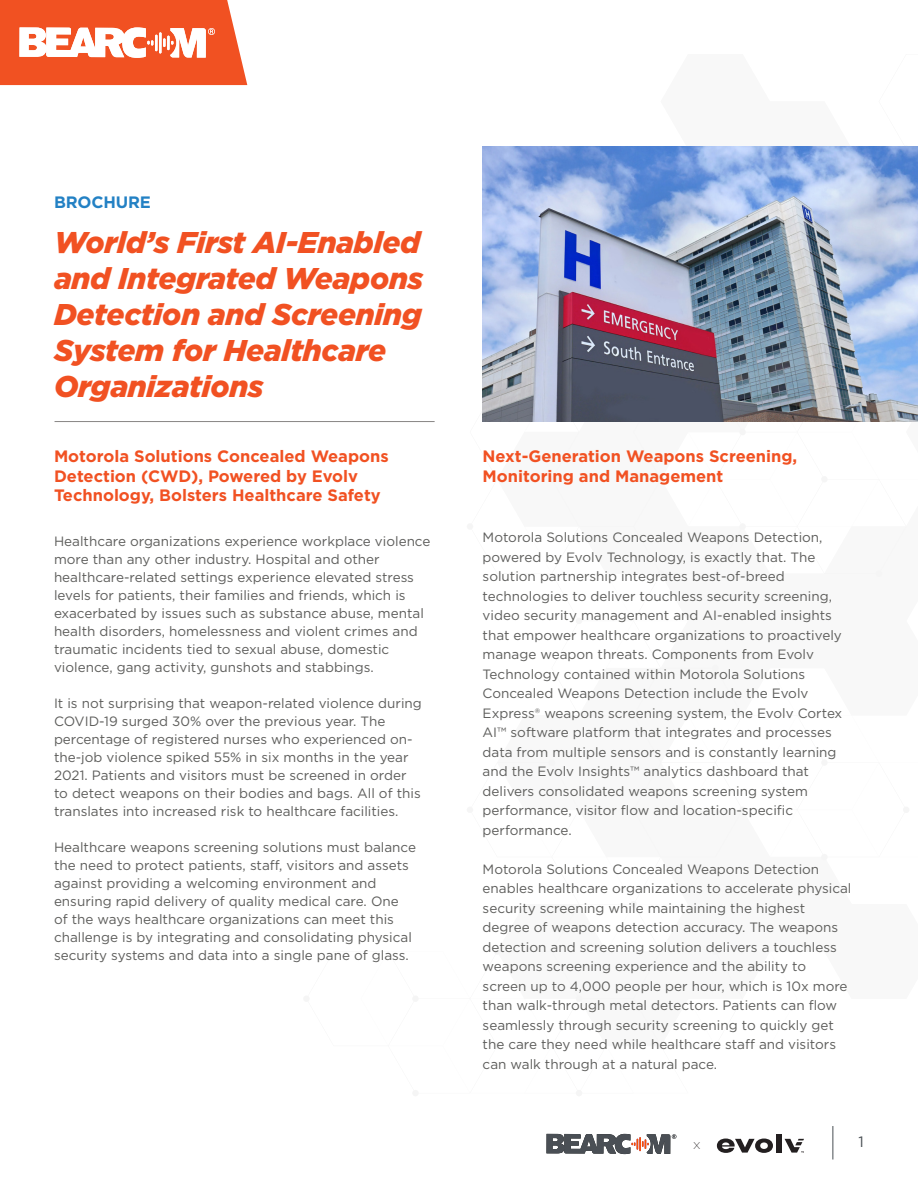
<style>
.page{position:relative;width:918px;height:1188px;background:#fff}
.page>*{position:absolute;margin:0;border:0;box-sizing:border-box;transform-origin:0 0}
.Document_Title{font:italic 900 30px/36px "Gotham";letter-spacing:-.01em;color:#f15122}
.H3___Section_Subhead{font:700 16.5px/19.8px "Gotham";color:#f15122}
.Document_Subtitle{font:700 16.5px "Gotham";letter-spacing:-.01em;color:#2381c4}
.Footer_-_Page_Number{font:15px "Gotham";color:#494f54}
.t1{font:200 13.65px "Gotham";color:#231f20}
.Body{font:13.5px/19.5px "Gotham";color:#5d5d5b}
</style>
<div class="page">
<hr style="left:55px;top:421px;width:380px;height:1px;background:#888685">
<img style="left:483px;top:146px;width:435px;height:275px">
<hr style="left:832px;top:1126px;width:1px;height:34px;background:#494f54">
<div style="left:777px;top:1134px;width:5px;height:19px;background:#231f20"></div>
<svg style="left:717px;top:1139px;width:56px;height:14px"></svg>
<svg style="left:785px;top:1139px;width:19px;height:14px"></svg>
<svg style="left:546px;top:1134px;width:130px;height:20px"></svg>
<svg style="left:0;top:0;width:247px;height:85px"></svg>
<hr style="left:167px;top:36px;width:3px;height:14px;background:#fff">
<hr style="left:155px;top:35px;width:3px;height:16px;background:#fff">
<p class="Document_Subtitle" style="left:54px;top:191px;width:98px">BROCHURE</p>
<p class="Document_Title" style="left:54px;top:224px;width:371px">World’s First AI-Enabled and Integrated Weapons<br>Detection and Screening<br>System for Healthcare<br>Organizations</p>
<p class="H3___Section_Subhead" style="left:54px;top:446px;width:336px">Motorola Solutions Concealed Weapons<br>Detection (CWD), Powered by Evolv<br>Technology, Bolsters Healthcare Safety</p>
<p class="Body" style="left:54px;top:532px;width:378px;line-height:18px">Healthcare organizations experience workplace violence more than any other industry. Hospital and other healthcare-related settings experience elevated stress levels for patients, their families and friends, which is exacerbated by issues such as substance abuse, mental health disorders, homelessness and violent crimes and traumatic incidents tied to sexual abuse, domestic violence, gang activity, gunshots and stabbings.</p>
<p class="Body" style="left:54px;top:694px;width:369px;line-height:18px">It is not surprising that weapon-related violence during COVID-19 surged 30% over the previous year. The percentage of registered nurses who experienced on&shy;the-job violence spiked 55% in six months in the year 2021. Patients and visitors must be screened in order to detect weapons on their bodies and bags. All of this translates into increased risk to healthcare facilities.</p>
<p class="Body" style="left:54px;top:838px;width:364px;line-height:18px">Healthcare weapons screening solutions must balance the need to protect patients, staff, visitors and assets against providing a welcoming environment and ensuring rapid delivery of quality medical care. One<br>of the ways healthcare organizations can meet this challenge is by integrating and consolidating physical security systems and data into a single pane of glass.</p>
<p class="H3___Section_Subhead" style="left:483px;top:446px;width:316px">Next-Generation Weapons Screening,<br>Monitoring and Management</p>
<p class="Body" style="left:483px;top:527px;width:361px">Motorola Solutions Concealed Weapons Detection, powered by Evolv Technology, is exactly that. The solution partnership integrates best-of-breed technologies to deliver touchless security screening, video security management and AI-enabled insights that empower healthcare organizations to proactively manage weapon threats. Components from Evolv Technology contained within Motorola Solutions Concealed Weapons Detection include the Evolv Express® weapons screening system, the Evolv Cortex AI™ software platform that integrates and processes data from multiple sensors and is constantly learning and the Evolv Insights™ analytics dashboard that delivers consolidated weapons screening system performance, visitor flow and location-specific performance.</p>
<p class="Body" style="left:483px;top:859px;width:370px">Motorola Solutions Concealed Weapons Detection enables healthcare organizations to accelerate physical security screening while maintaining the highest degree of weapons detection accuracy. The weapons detection and screening solution delivers a touchless weapons screening experience and the ability to screen up to 4,000 people per hour, which is 10x more than walk-through metal detectors. Patients can flow seamlessly through security screening to quickly get the care they need while healthcare staff and visitors can walk through at a natural pace.</p>
<p class="t1" style="left:693px;top:1136px;width:9px">x</p>
<p class="Footer_-_Page_Number" style="left:859px;top:1132px;width:7px">1</p>
</div>
